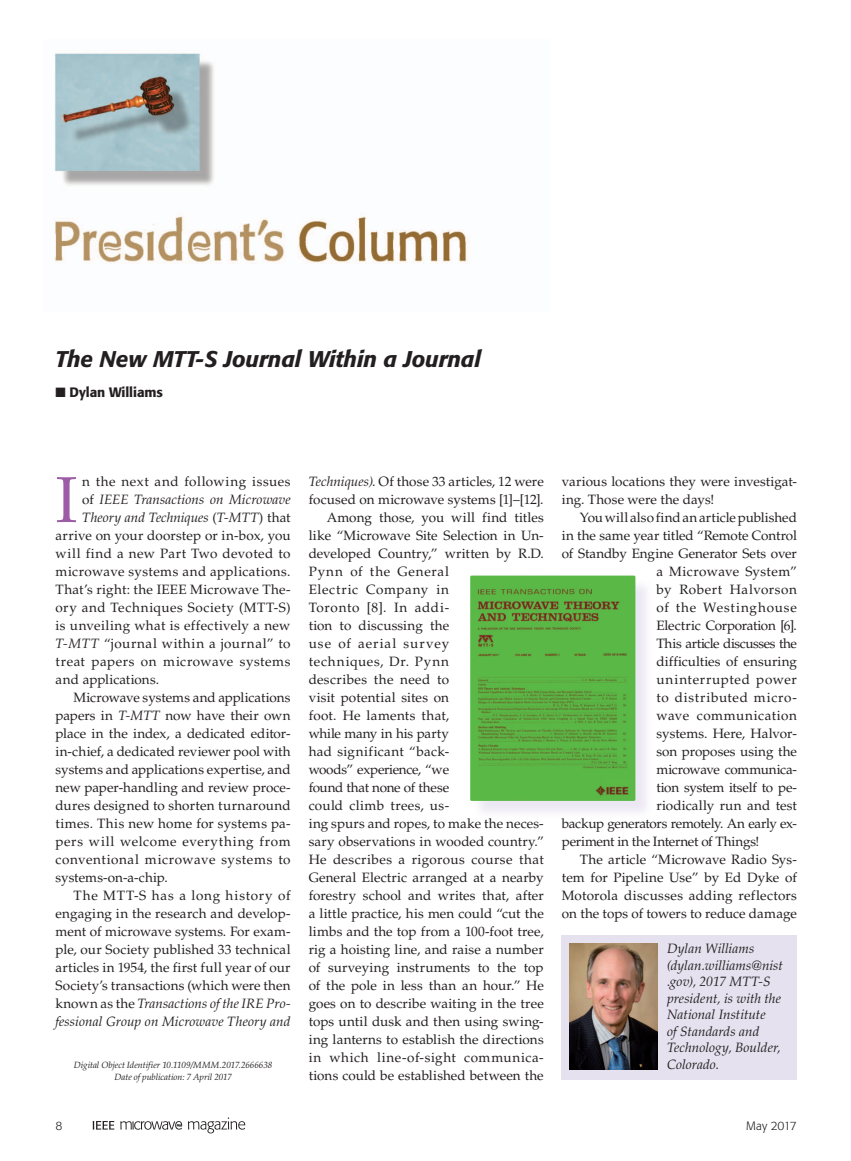
<style>
.page{position:relative;width:851px;height:1161px;background:#fff}
.page>*{position:absolute;margin:0;border:0;box-sizing:border-box;transform-origin:0 0}
.t1{font:64.95px "Palatino LT Std";color:#9d5da6}
.t2{font:italic 500 22.5px "Formata";letter-spacing:-.005em;color:#231f20}
.t3{font:13.5px/18px "Palatino LT Std";letter-spacing:.01em;color:#231f20}
.t4{font:italic 13.5px/16.5px "Palatino LT Std";letter-spacing:.005em;color:#231f20}
.t5{font:13.5px "Palatino LT Std";letter-spacing:.035em;color:#231f20}
.t6{font:13.5px "Palatino LT Std";letter-spacing:.03em;color:#231f20}
.t7{font:13.5px "Palatino LT Std";letter-spacing:.05em;color:#231f20}
.t8{font:13.5px "Palatino LT Std";letter-spacing:.045em;color:#231f20}
.t9{font:13.5px "Palatino LT Std";letter-spacing:.04em;color:#231f20}
.t10{font:13.5px "Palatino LT Std";letter-spacing:-.025em;color:#231f20}
.t11{font:13.5px "Palatino LT Std";letter-spacing:-.015em;color:#231f20}
.t12{font:13.5px "Palatino LT Std";letter-spacing:.06em;color:#231f20}
.t13{font:13.5px "Palatino LT Std";letter-spacing:-.02em;color:#231f20}
.t14{font:13.5px "Palatino LT Std";letter-spacing:-.01em;color:#231f20}
.t15{font:13.5px "Palatino LT Std";letter-spacing:.055em;color:#231f20}
.t16{font:13.5px "Palatino LT Std";letter-spacing:-.03em;color:#231f20}
.t17{font:13.5px "Palatino LT Std";letter-spacing:.075em;color:#231f20}
.t18{font:500 13.5px "Formata";letter-spacing:-.005em;color:#231f20}
.t19{font:300 12px "Formata";letter-spacing:-.01em;color:#231f20}
.t20{font:italic 9px/11.7px "Palatino LT Std";letter-spacing:-.005em;color:#231f20;text-align:center}
.s1{font-style:normal}
.s2{font-style:italic}
</style>
<div class="page">
<svg style="left:120px;top:1121px;width:62px;height:9px"></svg>
<svg style="left:93px;top:1121px;width:21px;height:9px"></svg>
<svg style="left:188px;top:1118px;width:57px;height:15px"></svg>
<img style="left:54px;top:53px;width:415px;height:211px">
<div style="left:561px;top:936px;width:235px;height:144px;background:#e6e1ef"></div>
<img style="left:569px;top:943px;width:88px;height:127px">
<div style="left:472px;top:578px;width:182px;height:242px;background:#e6e1ef;opacity:.75"></div>
<img style="left:470px;top:576px;width:165px;height:225px">
<h2 class="t2" style="left:56px;top:345px;width:427px">The New MTT-S Journal Within a Journal</h2>
<p class="t18" style="left:56px;top:384px;width:109px">■ Dylan Williams</p>
<h1 class="t1" style="left:56px;top:462px;width:23px">I</h1>
<p class="t5" style="left:82px;top:473px;width:210px">n the next and following issues</p>
<p class="t4" style="left:82px;top:491px;width:210px"><span class="s1">of</span> IEEE Transactions on Microwave</p>
<p class="t4" style="left:82px;top:509px;width:210px">Theory and Techniques <span class="s1">(</span>T-MTT<span class="s1">) that</span></p>
<p class="t3" style="left:55px;top:527px;width:237px">arrive on your doorstep or in-box, you</p>
<p class="t6" style="left:55px;top:545px;width:236px">will find a new Part Two devoted to</p>
<p class="t3" style="left:55px;top:563px;width:236px">microwave systems and applications.</p>
<p class="t3" style="left:55px;top:581px;width:236px">That’s right: the IEEE Microwave The-</p>
<p class="t8" style="left:55px;top:599px;width:236px">ory and Techniques Society (MTT-S)</p>
<p class="t3" style="left:55px;top:617px;width:236px">is unveiling what is effectively a new</p>
<p class="t7" style="left:55px;top:635px;width:237px"><span class="s2">T-MTT</span> “journal within a journal” to</p>
<p class="t9" style="left:55px;top:653px;width:236px">treat papers on microwave systems</p>
<p class="t3" style="left:55px;top:671px;width:105px">and applications.</p>
<p class="t3" style="left:73px;top:689px;width:218px">Microwave systems and applications</p>
<p class="t3" style="left:55px;top:707px;width:237px">papers in <span class="s2">T-MTT</span> now have their own</p>
<p class="t3" style="left:55px;top:725px;width:236px">place in the index, a dedicated editor-</p>
<p class="t3" style="left:55px;top:743px;width:236px">in-chief, a dedicated reviewer pool with</p>
<p class="t3" style="left:55px;top:761px;width:236px">systems and applications expertise, and</p>
<p class="t3" style="left:55px;top:779px;width:236px">new paper-handling and review proce-</p>
<p class="t3" style="left:55px;top:797px;width:237px">dures designed to shorten turnaround</p>
<p class="t3" style="left:55px;top:815px;width:236px">times. This new home for systems pa-</p>
<p class="t8" style="left:55px;top:833px;width:237px">pers will welcome everything from</p>
<p class="t9" style="left:55px;top:851px;width:237px">conventional microwave systems to</p>
<p class="t3" style="left:55px;top:869px;width:114px">systems-on-a-chip.</p>
<p class="t15" style="left:73px;top:887px;width:218px">The MTT-S has a long history of</p>
<p class="t3" style="left:55px;top:905px;width:236px">engaging in the research and develop-</p>
<p class="t3" style="left:55px;top:923px;width:236px">ment of microwave systems. For exam-</p>
<p class="t3" style="left:55px;top:941px;width:236px">ple, our Society published 33 technical</p>
<p class="t3" style="left:55px;top:959px;width:236px">articles in 1954, the first full year of our</p>
<p class="t3" style="left:55px;top:977px;width:236px">Society’s transactions (which were then</p>
<p class="t4" style="left:55px;top:995px;width:236px"><span class="s1">known as the</span> Transactions of the IRE Pro-</p>
<p class="t4" style="left:55px;top:1013px;width:236px">fessional Group on Microwave Theory and</p>
<p class="t20" style="left:74px;top:1060px;width:200px">Digital Object Identifier 10.1109/MMM.2017.2666638<br>Date of publication: 7 April 2017</p>
<p class="t3" style="left:308px;top:473px;width:237px"><span class="s2">Techniques)</span>. Of those 33 articles, 12 were</p>
<p class="t3" style="left:308px;top:491px;width:236px">focused on microwave systems [1]–[12].</p>
<p class="t3" style="left:326px;top:509px;width:218px">Among those, you will find titles</p>
<p class="t3" style="left:308px;top:527px;width:236px">like “Microwave Site Selection in Un-</p>
<p class="t3" style="left:308px;top:545px;width:236px">developed Country,” written by R.D.</p>
<p class="t12" style="left:308px;top:563px;width:142px">Pynn of the General</p>
<p class="t8" style="left:308px;top:581px;width:142px">Electric Company in</p>
<p class="t7" style="left:308px;top:599px;width:142px">Toronto [8]. In addi-</p>
<p class="t3" style="left:308px;top:616px;width:142px">tion to discussing the</p>
<p class="t17" style="left:308px;top:635px;width:142px">use of aerial survey</p>
<p class="t12" style="left:308px;top:653px;width:142px">techniques, Dr. Pynn</p>
<p class="t6" style="left:308px;top:671px;width:142px">describes the need to</p>
<p class="t3" style="left:308px;top:688px;width:142px">visit potential sites on</p>
<p class="t3" style="left:308px;top:706px;width:142px">foot. He laments that,</p>
<p class="t3" style="left:308px;top:724px;width:142px">while many in his party</p>
<p class="t6" style="left:308px;top:743px;width:142px">had significant “back-</p>
<p class="t13" style="left:308px;top:761px;width:142px">woods” experience, “we</p>
<p class="t10" style="left:308px;top:779px;width:142px">found that none of these</p>
<p class="t6" style="left:308px;top:797px;width:142px">could climb trees, us-</p>
<p class="t3" style="left:308px;top:814px;width:236px">ing spurs and ropes, to make the neces-</p>
<p class="t3" style="left:308px;top:832px;width:236px">sary observations in wooded country.”</p>
<p class="t5" style="left:308px;top:851px;width:236px">He describes a rigorous course that</p>
<p class="t3" style="left:308px;top:868px;width:236px">General Electric arranged at a nearby</p>
<p class="t3" style="left:308px;top:886px;width:236px">forestry school and writes that, after</p>
<p class="t3" style="left:308px;top:904px;width:237px">a little practice, his men could “cut the</p>
<p class="t3" style="left:308px;top:922px;width:236px">limbs and the top from a 100-foot tree,</p>
<p class="t3" style="left:308px;top:940px;width:236px">rig a hoisting line, and raise a number</p>
<p class="t3" style="left:308px;top:958px;width:236px">of surveying instruments to the top</p>
<p class="t3" style="left:308px;top:976px;width:237px">of the pole in less than an hour.” He</p>
<p class="t3" style="left:308px;top:994px;width:237px">goes on to describe waiting in the tree</p>
<p class="t3" style="left:308px;top:1012px;width:236px">tops until dusk and then using swing-</p>
<p class="t3" style="left:308px;top:1030px;width:236px">ing lanterns to establish the directions</p>
<p class="t5" style="left:308px;top:1049px;width:236px">in which line-of-sight communica-</p>
<p class="t3" style="left:308px;top:1066px;width:236px">tions could be established between the</p>
<p class="t3" style="left:561px;top:472px;width:236px">various locations they were investigat&shy;ing. Those were the days!</p>
<p class="t3" style="left:579px;top:508px;width:219px">You will also find an article published</p>
<p class="t3" style="left:561px;top:526px;width:237px">in the same year titled “Remote Control</p>
<p class="t14" style="left:561px;top:545px;width:236px">of Standby Engine Generator Sets over</p>
<p class="t3" style="left:656px;top:562px;width:142px">a Microwave System”</p>
<p class="t9" style="left:656px;top:581px;width:142px">by Robert Halvorson</p>
<p class="t12" style="left:656px;top:599px;width:142px">of the Westinghouse</p>
<p class="t11" style="left:656px;top:617px;width:142px">Electric Corporation [6].</p>
<p class="t16" style="left:656px;top:635px;width:142px">This article discusses the</p>
<p class="t3" style="left:656px;top:652px;width:142px">difficulties of ensuring</p>
<p class="t7" style="left:656px;top:671px;width:142px">uninterrupted power</p>
<p class="t7" style="left:656px;top:689px;width:142px">to distributed micro-</p>
<p class="t5" style="left:656px;top:707px;width:142px">wave communication</p>
<p class="t3" style="left:656px;top:724px;width:142px">systems. Here, Halvor-</p>
<p class="t3" style="left:656px;top:742px;width:142px">son proposes using the</p>
<p class="t10" style="left:656px;top:761px;width:142px">microwave communica-</p>
<p class="t13" style="left:656px;top:779px;width:142px">tion system itself to pe-</p>
<p class="t3" style="left:656px;top:796px;width:142px">riodically run and test</p>
<p class="t10" style="left:561px;top:815px;width:236px">backup generators remotely. An early ex-</p>
<p class="t11" style="left:561px;top:833px;width:199px">periment in the Internet of Things!</p>
<p class="t3" style="left:579px;top:850px;width:218px">The article “Microwave Radio Sys-</p>
<p class="t3" style="left:561px;top:868px;width:237px">tem for Pipeline Use” by Ed Dyke of</p>
<p class="t3" style="left:561px;top:886px;width:237px">Motorola discusses adding reflectors</p>
<p class="t3" style="left:561px;top:904px;width:236px">on the tops of towers to reduce damage</p>
<p class="t4" style="left:667px;top:941px;width:117px">Dylan Williams (dylan.williams@nist .gov), 2017 MTT-S president, is with the<br>National Institute<br>of Standards and<br>Technology, Boulder,<br>Colorado.</p>
<p class="t19" style="left:55px;top:1118px;width:9px">8</p>
<p class="t19" style="left:746px;top:1118px;width:52px">May 2017</p>
</div>
